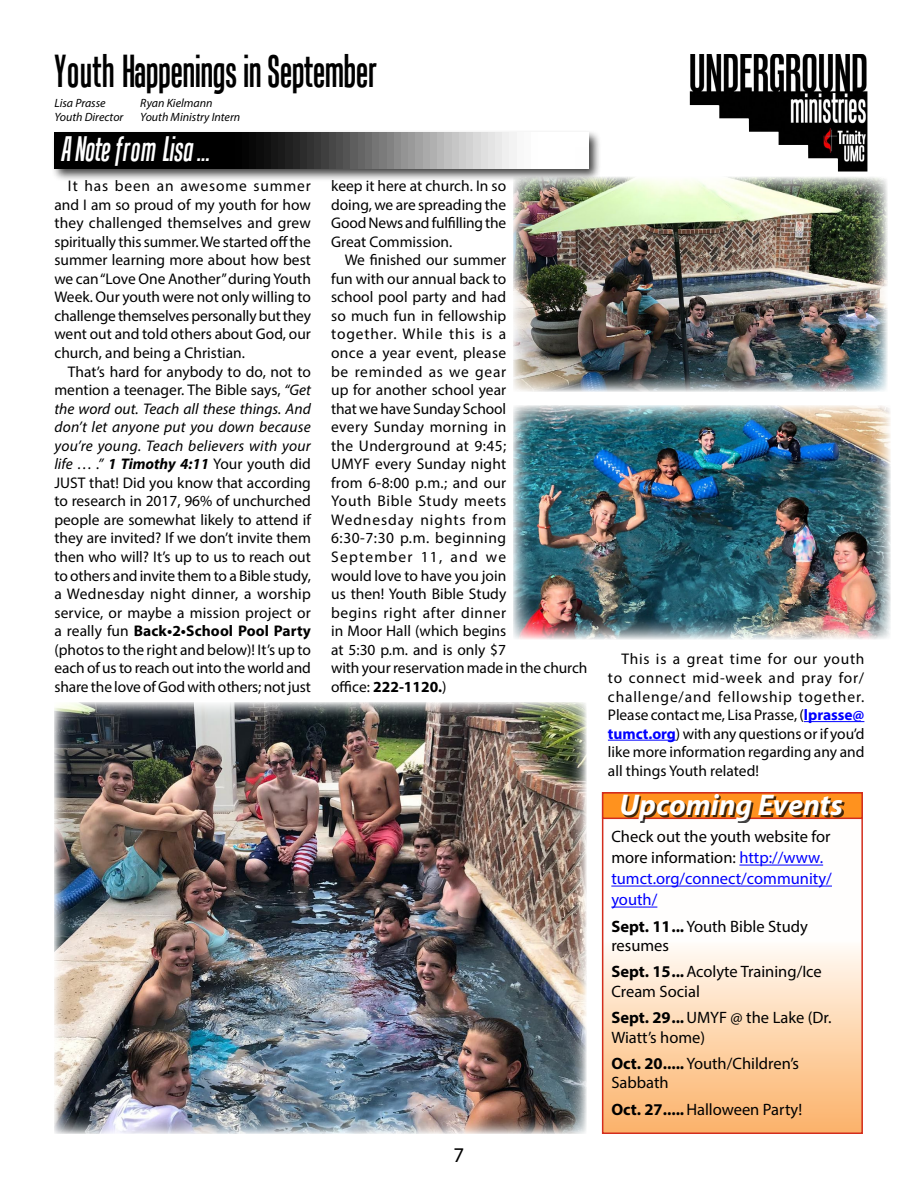
<style>
.page{position:relative;width:918px;height:1188px;background:#fff}
.page>*{position:absolute;margin:0;border:0;box-sizing:border-box;transform-origin:0 0}
.t1{font:45px "Tandelle";color:#000}
.t2{font:italic 34.5px "Tandelle";color:#fff}
.t3{font:italic 700 30px "Myriad Pro";color:#fff}
.t4{font:21px "Myriad Pro";color:#000}
.t5{font:16.5px/19.5px "Myriad Pro";color:#000}
.t6{font:16.5px/21px "Myriad Pro";color:#00f}
.t7{font:15.45px/18.6px "Myriad Pro";color:#000;text-align:justify}
.t8{font:italic 12px/13.5px "Myriad Pro";color:#000}
.s1{font-style:italic}
.s2{font-weight:700;font-style:italic}
.s3{font-weight:700}
.s4{font-weight:700;color:#00f}
.s5{color:#000}
</style>
<div class="page">
<svg style="left:605px;top:819px;width:255px;height:312px"></svg>
<div style="left:602px;top:792px;width:261px;height:342px;border:2px solid #d32d1d"></div>
<div style="left:51px;top:130px;width:551px;height:51px;background:#000;opacity:.75"></div>
<img style="left:54px;top:132px;width:534px;height:36px">
<img style="left:690px;top:54px;width:177px;height:118px">
<hr style="left:804px;top:721px;width:60px;height:1px;background:#00f">
<hr style="left:608px;top:740px;width:68px;height:1px;background:#00f">
<div style="left:602px;top:792px;width:261px;height:27px;background:#ff921e;border:2px solid #d32d1d"></div>
<div style="left:623px;top:796px;width:222px;height:27px;background:#000;opacity:.75"></div>
<hr style="left:739px;top:865px;width:84px;height:1px;background:#00f">
<hr style="left:611px;top:886px;width:221px;height:1px;background:#00f">
<hr style="left:611px;top:907px;width:46px;height:1px;background:#00f">
<img style="left:513px;top:177px;width:375px;height:215px">
<img style="left:513px;top:405px;width:378px;height:234px">
<img style="left:54px;top:702px;width:533px;height:432px">
<h1 class="t1" style="left:54px;top:45px;width:324px">Youth Happenings in September</h1>
<p class="t8" style="left:54px;top:96px;width:70px">Lisa Prasse<br>Youth Director</p>
<p class="t8" style="left:140px;top:96px;width:101px">Ryan Kielmann<br>Youth Ministry Intern</p>
<h2 class="t2" style="left:61px;top:129px;width:150px">A Note from Lisa ...</h2>
<p class="t7" style="left:54px;top:176px;width:258px;text-indent:14px">It has been an awesome summer and I am so proud of my youth for how they challenged themselves and grew spiritually this summer. We started off the summer learning more about how best we can “Love One Another” during Youth Week. Our youth were not only willing to challenge themselves personally but they went out and told others about God, our church, and being a Christian.</p>
<p class="t7" style="left:54px;top:362px;width:258px;text-indent:14px">That’s hard for anybody to do, not to mention a teenager. The Bible says, <span class="s1">“Get the word out. Teach all these things. And don’t let anyone put you down because you’re young. Teach believers with your life … .”</span> <span class="s2">1 Timothy 4:11</span> Your youth did JUST that! Did you know that according to research in 2017, 96% of unchurched people are somewhat likely to attend if they are invited? If we don’t invite them then who will? It’s up to us to reach out to others and invite them to a Bible study, a Wednesday night dinner, a worship service, or maybe a mission project or a really fun <span class="s3">Back•2•School Pool Party </span>(photos to the right and below)! It’s up to each of us to reach out into the world and share the love of God with others; not just</p>
<p class="t7" style="left:331px;top:176px;width:177px">keep it here at church. In so doing, we are spreading the Good News and fulfilling the Great Commission.</p>
<p class="t7" style="left:331px;top:251px;width:258px;text-align:left;text-indent:14px">We finished our summer<br>fun with our annual back to<br>school pool party and had<br>so much fun in fellowship<br>together. While this is a<br>once a year event, please<br>be reminded as we gear<br>up for another school year<br>that we have Sunday School<br>every Sunday morning in<br>the Underground at 9:45;<br>UMYF every Sunday night<br>from 6-8:00 p.m.; and our<br>Youth Bible Study meets<br>Wednesday nights from<br>6:30-7:30 p.m. beginning<br>September 11, and we<br>would love to have you join<br>us then! Youth Bible Study<br>begins right after dinner<br>in Moor Hall (which begins<br>at 5:30 p.m. and is only $7<br>with your reservation made in the church office: <span class="s3">222-1120.</span>)</p>
<h3 class="t4" style="left:454px;top:1142px;width:12px">7</h3>
<p class="t7" style="left:608px;top:650px;width:258px;text-indent:14px">This is a great time for our youth to connect mid-week and pray for/ challenge/and fellowship together.<br>Please contact me, Lisa Prasse, (<span class="s4">lprasse@ tumct.org</span>) with any questions or if you’d like more information regarding any and all things Youth related!</p>
<h3 class="t3" style="left:620px;top:785px;width:225px">Upcoming Events</h3>
<p class="t6" style="left:611px;top:826px;width:222px"><span class="s5">Check out the youth website for more information:</span> http://www. tumct.org/connect/community/ youth/</p>
<p class="t5" style="left:611px;top:916px;width:198px"><span class="s3">Sept. 11...</span>Youth Bible Study resumes</p>
<p class="t5" style="left:611px;top:962px;width:212px"><span class="s3">Sept. 15...</span>Acolyte Training/Ice<br>Cream Social</p>
<p class="t5" style="left:611px;top:1008px;width:222px"><span class="s3">Sept. 29...</span>UMYF @ the Lake (Dr.<br>Wiatt’s home)</p>
<p class="t5" style="left:611px;top:1053px;width:189px"><span class="s3">Oct. 20.....</span>Youth/Children’s<br>Sabbath</p>
<p class="t5" style="left:611px;top:1099px;width:192px"><span class="s3">Oct. 27.....</span>Halloween Party!</p>
</div>
